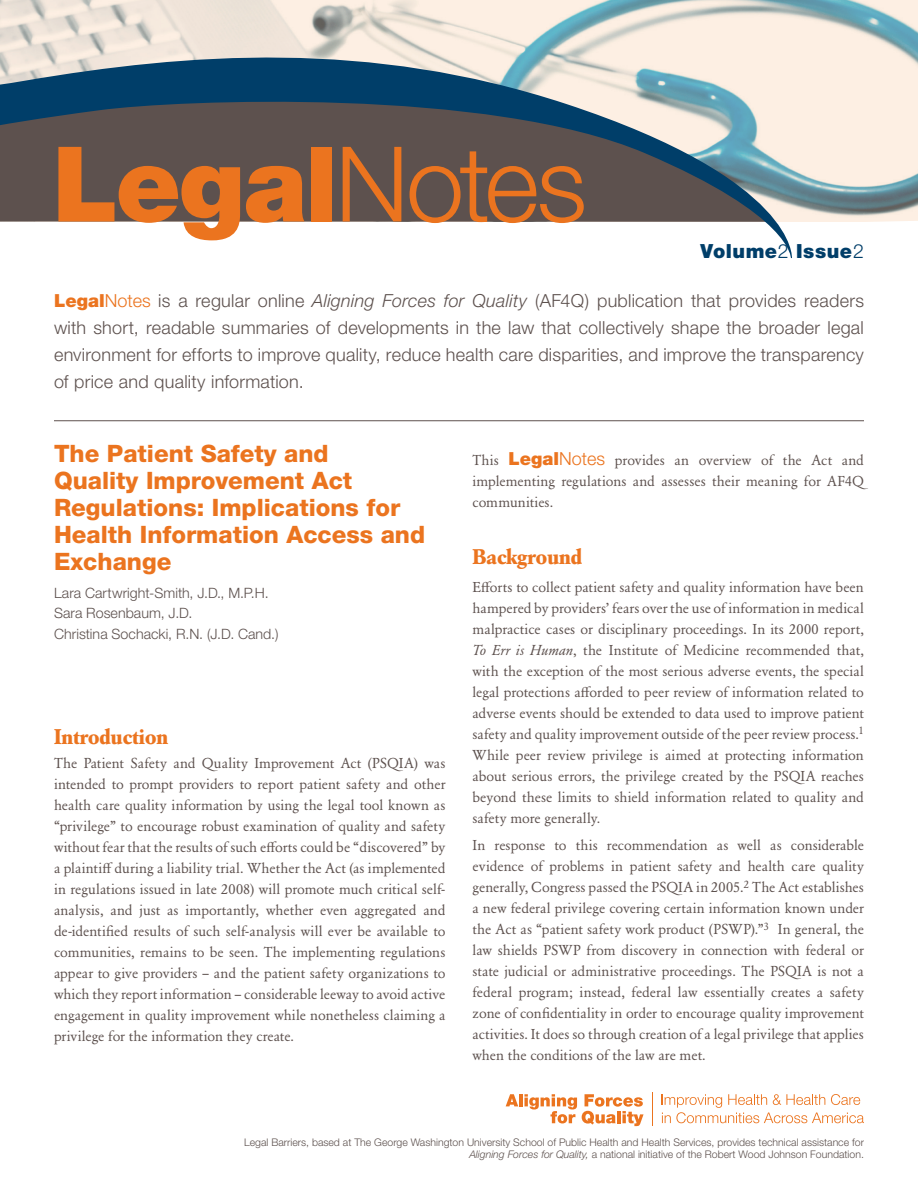
<style>
.page{position:relative;width:918px;height:1188px;background:#fff}
.page>*{position:absolute;margin:0;border:0;box-sizing:border-box;transform-origin:0 0}
.t1{font:900 104.55px "Helvetica Neue";letter-spacing:-.02em;color:#eb741f}
.t2{font:800 24px/27px "Helvetica Neue";color:#eb741f}
.text{font:700 21px "Garamond Berth BQ";color:#eb741f}
.t3{font:900 19.5px "Helvetica Neue";letter-spacing:.025em;color:#003e69}
.intro_text{font:300 18px/27px "Helvetica Neue";letter-spacing:.01em;color:#5d514e;text-align:justify}
.text-2{font:14.25px/21px "Garamond Berth BQ";letter-spacing:.005em;color:#5d514e;text-align:justify}
.authors{font:300 14.25px "Helvetica Neue";letter-spacing:.005em;color:#5d514e}
.t4{font:300 10.5px/12px "Helvetica Neue";color:#5d514e;text-align:right}
.s1{font-weight:300}
.s2{font-weight:900;color:#eb741f}
.s3{color:#eb741f}
.s4{font-style:italic}
.s5{font-family:"Helvetica Neue";font-weight:900;font-size:18px;color:#eb741f}
.s6{font-family:"Helvetica Neue";font-weight:300;font-size:18px;color:#eb741f}
</style>
<div class="page">
<img style="left:0;top:0;width:918px;height:222px">
<hr style="left:54px;top:420px;width:810px;height:1px;background:#5d514e">
<svg style="left:662px;top:1094px;width:202px;height:29px"></svg>
<svg style="left:506px;top:1094px;width:138px;height:32px"></svg>
<hr style="left:652px;top:1092px;width:1px;height:34px;background:#eb741f">
<svg style="left:0;top:39px;width:797px;height:219px"></svg>
<p class="t1" style="left:52px;top:122px;width:536px">Legal<span class="s1">Notes</span></p>
<p class="t3" style="left:701px;top:240px;width:165px">Volume<span class="s1">2</span> Issue<span class="s1">2</span></p>
<p class="intro_text" style="left:54px;top:286px;width:811px"><span class="s2">Legal</span><span class="s3">Notes</span> is a regular online <span class="s4">Aligning Forces for Quality</span> (AF4Q) publication that provides readers with short, readable summaries of developments in the law that collectively shape the broader legal environment for efforts to improve quality, reduce health care disparities, and improve the transparency of price and quality information.</p>
<p class="t2" style="left:54px;top:440px;width:373px">The Patient Safety and<br>Quality Improvement Act<br>Regulations: Implications for<br>Health Information Access and<br>Exchange</p>
<p class="authors" style="left:54px;top:584px;width:216px">Lara Cartwright-Smith, J.D., M.P.H.</p>
<p class="authors" style="left:54px;top:605px;width:140px">Sara Rosenbaum, J.D.</p>
<p class="authors" style="left:54px;top:625px;width:226px">Christina Sochacki, R.N. (J.D. Cand.)</p>
<p class="text" style="left:54px;top:724px;width:116px">Introduction</p>
<p class="text-2" style="left:54px;top:752px;width:393px">The Patient Safety and Quality Improvement Act (PSQIA) was intended to prompt providers to report patient safety and other health care quality information by using the legal tool known as “privilege” to encourage robust examination of quality and safety without fear that the results of such efforts could be “discovered” by a plaintiff during a liability trial. Whether the Act (as implemented in regulations issued in late 2008) will promote much critical self&shy;analysis, and just as importantly, whether even aggregated and de-identified results of such self-analysis will ever be available to communities, remains to be seen. The implementing regulations appear to give providers – and the patient safety organizations to which they report information – considerable leeway to avoid active engagement in quality improvement while nonetheless claiming a privilege for the information they create.</p>
<p class="text-2" style="left:472px;top:450px;width:393px">This <span class="s5">Legal</span><span class="s6">Notes</span> provides an overview of the Act and implementing regulations and assesses their meaning for AF4Q communities.</p>
<p class="text" style="left:472px;top:544px;width:111px">Background</p>
<p class="text-2" style="left:472px;top:576px;width:393px">Efforts to collect patient safety and quality information have been hampered by providers’ fears over the use of information in medical malpractice cases or disciplinary proceedings. In its 2000 report, <span class="s4">To Err is Human</span>, the Institute of Medicine recommended that, with the exception of the most serious adverse events, the special legal protections afforded to peer review of information related to adverse events should be extended to data used to improve patient safety and quality improvement outside of the peer review process.<sup>1<br></sup>While peer review privilege is aimed at protecting information about serious errors, the privilege created by the PSQIA reaches beyond these limits to shield information related to quality and safety more generally.</p>
<p class="text-2" style="left:472px;top:835px;width:393px">In response to this recommendation as well as considerable evidence of problems in patient safety and health care quality generally, Congress passed the PSQIA in 2005.<sup>2</sup> The Act establishes a new federal privilege covering certain information known under the Act as “patient safety work product (PSWP).”<sup>3</sup> In general, the law shields PSWP from discovery in connection with federal or state judicial or administrative proceedings. The PSQIA is not a federal program; instead, federal law essentially creates a safety zone of confidentiality in order to encourage quality improvement activities. It does so through creation of a legal privilege that applies when the conditions of the law are met.</p>
<p class="t4" style="left:244px;top:1136px;width:621px">Legal Barriers, based at The George Washington University School of Public Health and Health Services, provides technical assistance for<br><span class="s4">Aligning Forces for Quality,</span> a national initiative of the Robert Wood Johnson Foundation.</p>
</div>
